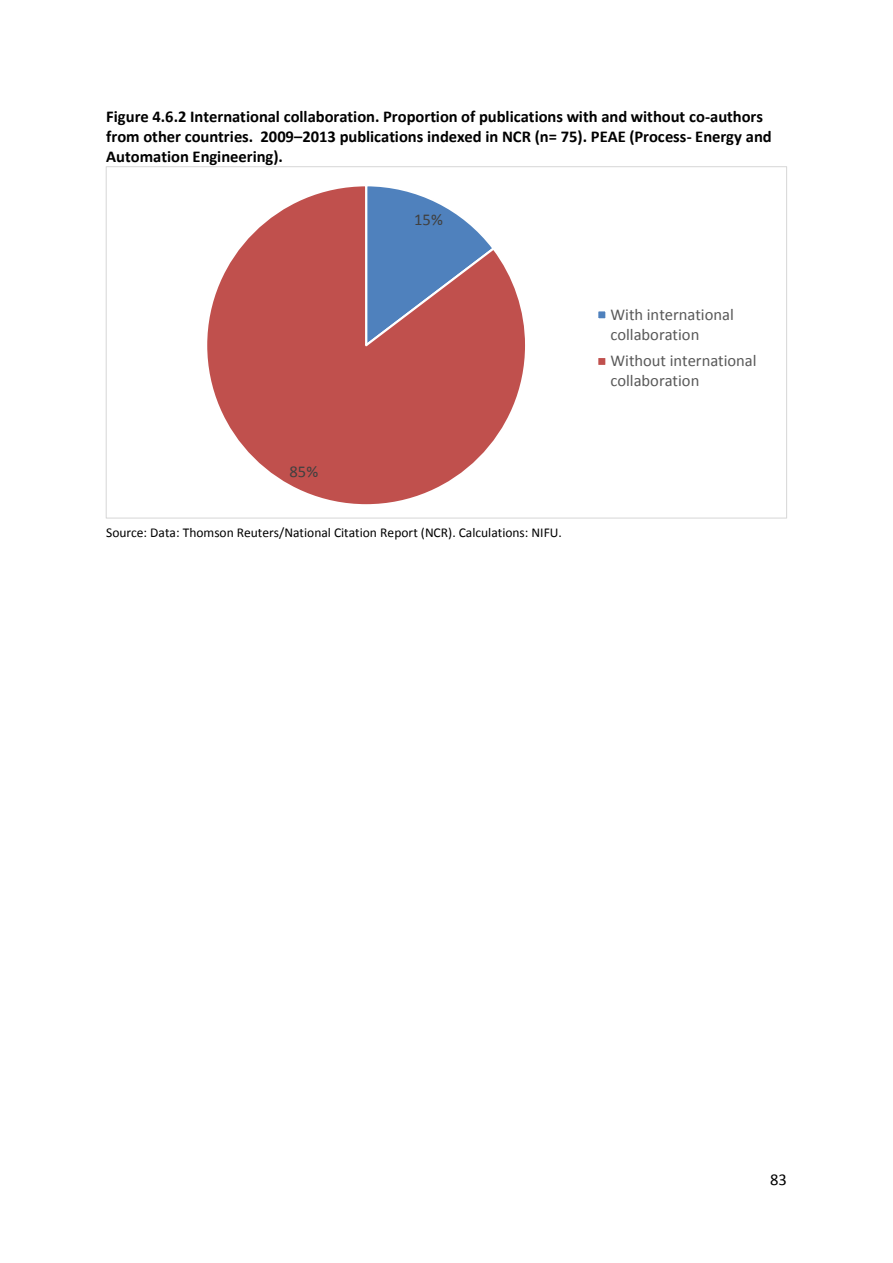
<style>
.page{position:relative;width:893px;height:1263px;background:#fff}
.page>*{position:absolute;margin:0;border:0;box-sizing:border-box;transform-origin:0 0}
.t1{font:700 16.5px/20.1px "Calibri";letter-spacing:-.005em;color:#000}
.t2{font:16.5px/20.1px "Calibri";color:#595959}
.t3{font:16.5px "Calibri";color:#404040}
.t4{font:16.5px "Calibri";color:#000}
.t5{font:13.5px "Calibri";color:#000}
</style>
<div class="page">
<svg style="left:207px;top:186px;width:318px;height:319px"></svg>
<div style="left:597px;top:310px;width:9px;height:9px;background:#4f81bd"></div>
<div style="left:596px;top:309px;width:11px;height:11px;border:2px solid #fff"></div>
<div style="left:597px;top:357px;width:9px;height:9px;background:#c0504d"></div>
<div style="left:596px;top:356px;width:11px;height:11px;border:2px solid #fff"></div>
<p class="t1" style="left:106px;top:108px;width:667px">Figure 4.6.2 International collaboration. Proportion of publications with and without co-authors from other countries. 2009–2013 publications indexed in NCR (n= 75). PEAE (Process- Energy and<br>Automation Engineering).</p>
<p class="t3" style="left:289px;top:464px;width:30px">85%</p>
<p class="t3" style="left:414px;top:213px;width:30px">15%</p>
<p class="t5" style="left:106px;top:527px;width:457px">Source: Data: Thomson Reuters/National Citation Report (NCR). Calculations: NIFU.</p>
<p class="t2" style="left:610px;top:305px;width:125px">With international collaboration</p>
<p class="t2" style="left:610px;top:352px;width:148px">Without international collaboration</p>
<p class="t4" style="left:770px;top:1173px;width:18px">83</p>
</div>
